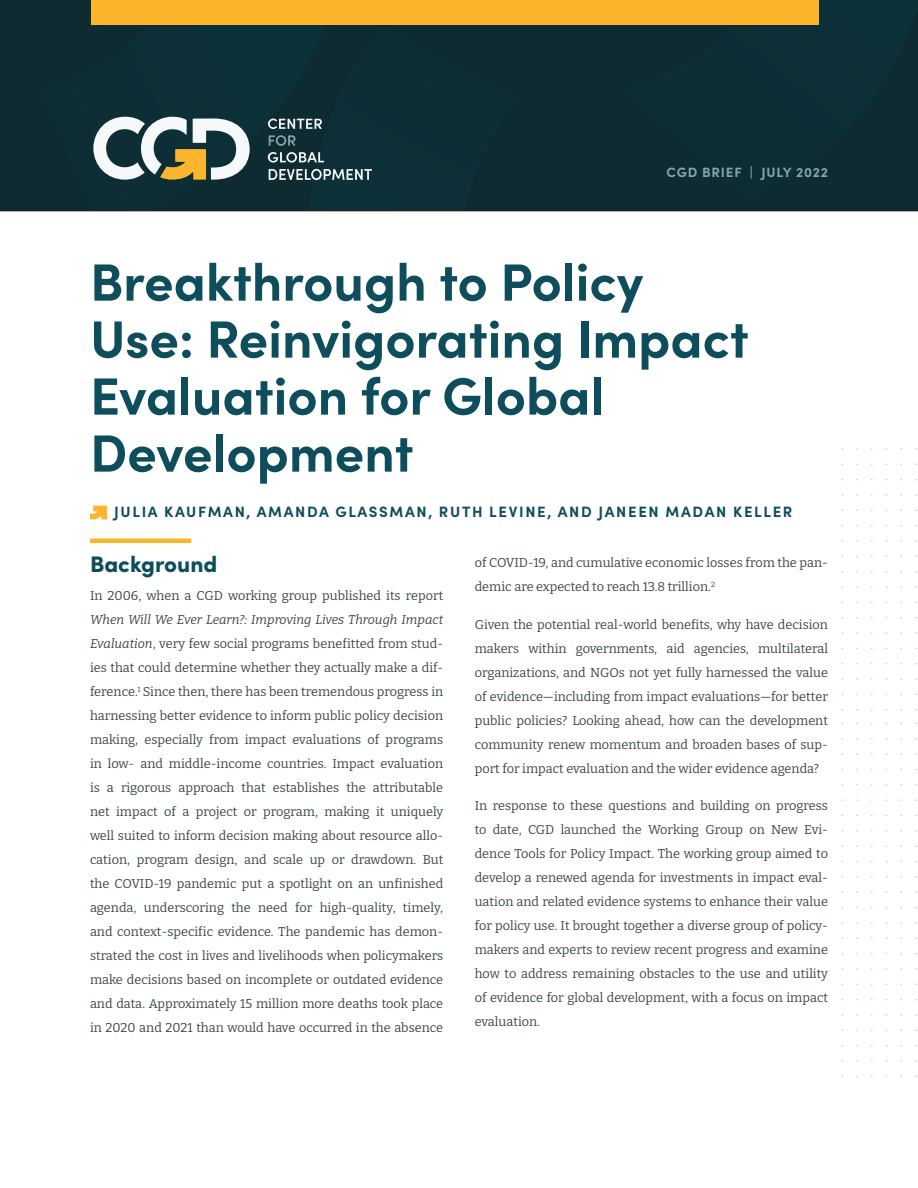
<style>
.page{position:relative;width:918px;height:1188px;background:#fff}
.page>*{position:absolute;margin:0;border:0;box-sizing:border-box;transform-origin:0 0}
._00_TITLE_HEADER{font:700 52.5px/57px "Sofia Pro";color:#0e4d5c}
._00_SUBHEAD_A{font:900 22.5px "Sofia Pro";color:#0e4d5c}
._00_TITLE_AUTHOR{font:700 15px "Sofia Pro";letter-spacing:.11em;color:#0e4d5c}
._04_FRONT_PAGE_DATE{font:700 13.5px "Sofia Pro";letter-spacing:.06em;color:#84a5ad}
._00_TEXT{font:12.75px/24px "Bitter";color:#39474a;text-align:justify}
.s1{font-style:italic}
</style>
<div class="page">
<div style="left:0;top:0;width:918px;height:211px;background:#0e2b33"></div>
<svg style="left:93px;top:117px;width:157px;height:63px"></svg>
<svg style="left:269px;top:169px;width:103px;height:11px"></svg>
<svg style="left:268px;top:152px;width:56px;height:11px"></svg>
<svg style="left:269px;top:135px;width:27px;height:11px"></svg>
<svg style="left:268px;top:119px;width:54px;height:10px"></svg>
<div style="left:92px;top:0;width:727px;height:25px;background:#fcb52b"></div>
<svg style="left:90px;top:505px;width:18px;height:15px"></svg>
<svg style="left:90px;top:506px;width:17px;height:13px"></svg>
<hr style="left:90px;top:539px;width:101px;height:4px;background:#fcb52b">
<p class="_04_FRONT_PAGE_DATE" style="left:667px;top:162px;width:163px">CGD BRIEF | JULY 2022</p>
<p class="_00_TITLE_HEADER" style="left:90px;top:250px;width:660px">Breakthrough to Policy<br>Use: Reinvigorating Impact<br>Evaluation for Global<br>Development</p>
<p class="_00_TITLE_AUTHOR" style="left:114px;top:500px;width:680px">JULIA KAUFMAN, AMANDA GLASSMAN, RUTH LEVINE, AND JANEEN MADAN KELLER</p>
<p class="_00_SUBHEAD_A" style="left:90px;top:546px;width:129px">Background</p>
<p class="_00_TEXT" style="left:90px;top:583px;width:355px">In 2006, when a CGD working group published its report <span class="s1">When Will We Ever Learn?: Improving Lives Through Impact Evaluation</span>, very few social programs benefitted from stud&shy;ies that could determine whether they actually make a dif&shy;ference.<sup>1</sup> Since then, there has been tremendous progress in harnessing better evidence to inform public policy decision making, especially from impact evaluations of programs in low- and middle-income countries. Impact evaluation is a rigorous approach that establishes the attributable net impact of a project or program, making it uniquely well suited to inform decision making about resource allo&shy;cation, program design, and scale up or drawdown. But the COVID-19 pandemic put a spotlight on an unfinished agenda, underscoring the need for high-quality, timely, and context-specific evidence. The pandemic has demon&shy;strated the cost in lives and livelihoods when policymakers make decisions based on incomplete or outdated evidence and data. Approximately 15 million more deaths took place in 2020 and 2021 than would have occurred in the absence</p>
<p class="_00_TEXT" style="left:475px;top:550px;width:355px">of COVID-19, and cumulative economic losses from the pan&shy;demic are expected to reach 13.8 trillion.<sup>2</sup></p>
<p class="_00_TEXT" style="left:475px;top:612px;width:355px">Given the potential real-world benefits, why have decision makers within governments, aid agencies, multilateral organizations, and NGOs not yet fully harnessed the value of evidence—including from impact evaluations—for better public policies? Looking ahead, how can the development community renew momentum and broaden bases of sup&shy;port for impact evaluation and the wider evidence agenda?</p>
<p class="_00_TEXT" style="left:475px;top:793px;width:355px">In response to these questions and building on progress to date, CGD launched the Working Group on New Evi&shy;dence Tools for Policy Impact. The working group aimed to develop a renewed agenda for investments in impact eval&shy;uation and related evidence systems to enhance their value for policy use. It brought together a diverse group of policy&shy;makers and experts to review recent progress and examine how to address remaining obstacles to the use and utility of evidence for global development, with a focus on impact evaluation.</p>
</div>
